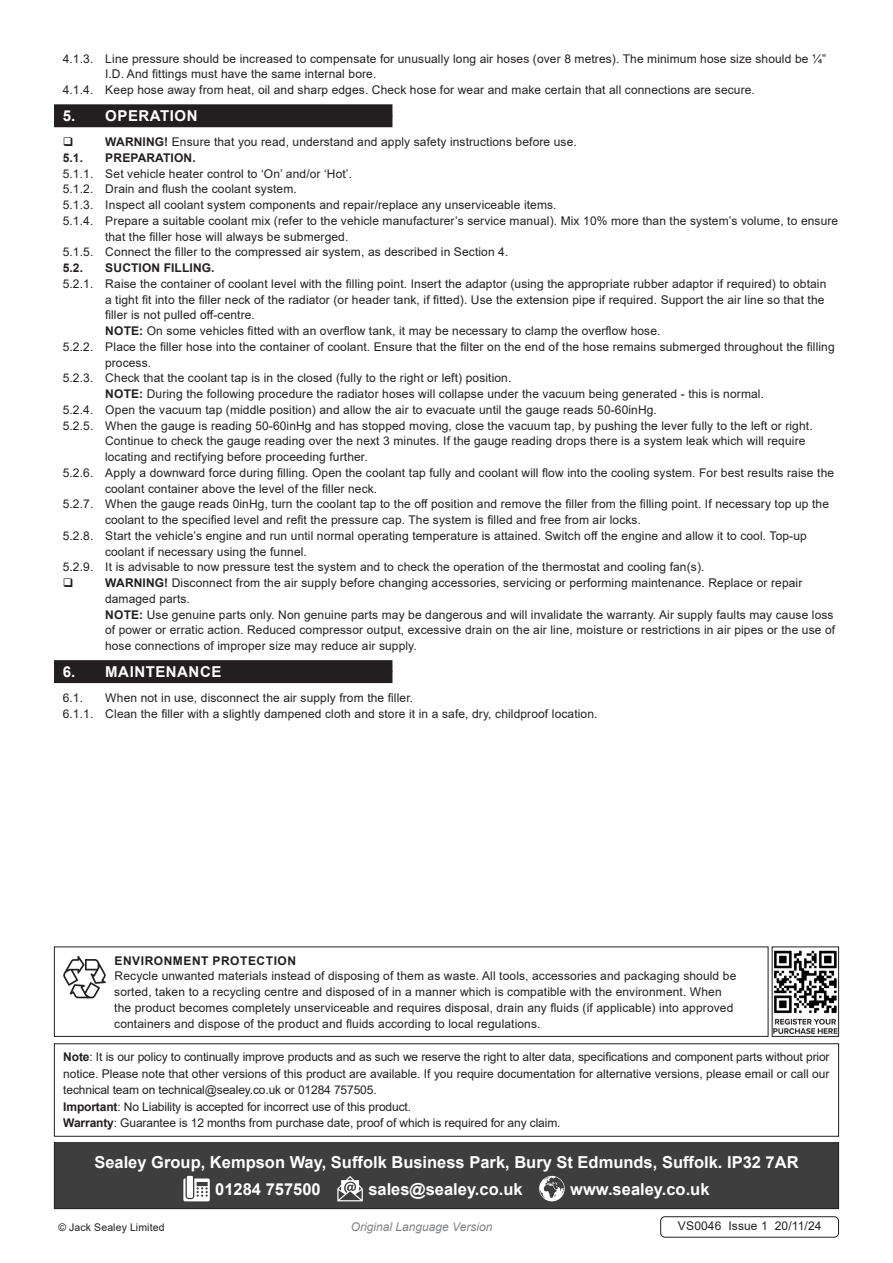
<style>
.page{position:relative;width:893px;height:1263px;background:#fff}
.page>*{position:absolute;margin:0;border:0;box-sizing:border-box;transform-origin:0 0}
.t1{font:700 16.5px "Arial";color:#fff}
.t2{font:700 15px "Arial";letter-spacing:.035em;color:#fff}
.Body{font:12px/15.8px "Arial";letter-spacing:.01em;color:#231f20}
.Important_Notification_Body{font:12px/16.5px "Arial";letter-spacing:-.01em;color:#231f20;text-align:justify}
.Body-2{font:700 12px "Arial";letter-spacing:.03em;color:#231f20}
.Body-3{font:700 12px "Arial";letter-spacing:.01em;color:#231f20}
.t3{font:italic 12px "Arial";color:#808285}
.Body__Footer{font:12px "Arial";letter-spacing:.01em;color:#231f20}
.Body__Justified__7pt{font:10.5px "Arial";letter-spacing:.01em;color:#231f20}
.s1{font-weight:700}
</style>
<div class="page">
<div style="left:54px;top:115px;width:338px;height:12px;background:#231f20"></div>
<div style="left:54px;top:104px;width:338px;height:12px;background:#231f20"></div>
<div style="left:54px;top:671px;width:338px;height:12px;background:#231f20"></div>
<div style="left:54px;top:660px;width:338px;height:12px;background:#231f20"></div>
<div style="left:54px;top:1043px;width:785px;height:94px;border:1px solid #231f20"></div>
<div style="left:54px;top:1142px;width:785px;height:66px;background:#3e3e3f"></div>
<svg style="left:183px;top:1178px;width:27px;height:23px"></svg>
<div style="left:187px;top:1176px;width:6px;height:22px;background:#fff"></div>
<svg style="left:337px;top:1176px;width:26px;height:25px"></svg>
<svg style="left:539px;top:1176px;width:26px;height:25px"></svg>
<div style="left:54px;top:1142px;width:785px;height:67px;border:1px solid #231f20"></div>
<div style="left:54px;top:946px;width:714px;height:91px;border:1px solid #231f20"></div>
<svg style="left:63px;top:956px;width:43px;height:42px"></svg>
<img style="left:774px;top:950px;width:63px;height:84px">
<div style="left:772px;top:946px;width:67px;height:91px;border:1px solid #231f20"></div>
<div style="left:660px;top:1216px;width:179px;height:21px;border:1px solid #231f20;border-radius:4px"></div>
<p class="Body" style="left:105px;top:51px;width:723px;text-indent:-42px">4.1.3. Line pressure should be increased to compensate for unusually long air hoses (over 8 metres). The minimum hose size should be ¼”<br>I.D. And fittings must have the same internal bore.</p>
<p class="Body" style="left:63px;top:82px;width:694px">4.1.4. Keep hose away from heat, oil and sharp edges. Check hose for wear and make certain that all connections are secure.</p>
<p class="t2" style="left:63px;top:105px;width:136px">5. OPERATION</p>
<p class="Body" style="left:105px;top:134px;width:473px"><span class="s1">WARNING!</span> Ensure that you read, understand and apply safety instructions before use.</p>
<p class="Body-2" style="left:63px;top:149px;width:22px">5.1.</p>
<p class="Body-3" style="left:105px;top:149px;width:92px">PREPARATION.</p>
<p class="Body" style="left:63px;top:165px;width:291px">5.1.1. Set vehicle heater control to ‘On’ and/or ‘Hot’.</p>
<p class="Body" style="left:63px;top:181px;width:236px">5.1.2. Drain and flush the coolant system.</p>
<p class="Body" style="left:63px;top:197px;width:495px">5.1.3. Inspect all coolant system components and repair/replace any unserviceable items.</p>
<p class="Body" style="left:105px;top:213px;width:735px;text-indent:-42px">5.1.4. Prepare a suitable coolant mix (refer to the vehicle manufacturer’s service manual). Mix 10% more than the system’s volume, to ensure that the filler hose will always be submerged.</p>
<p class="Body" style="left:63px;top:244px;width:447px">5.1.5. Connect the filler to the compressed air system, as described in Section 4.</p>
<p class="Body-2" style="left:63px;top:259px;width:22px">5.2.</p>
<p class="Body-3" style="left:105px;top:259px;width:111px">SUCTION FILLING.</p>
<p class="Body" style="left:105px;top:276px;width:723px;text-indent:-42px">5.2.1. Raise the container of coolant level with the filling point. Insert the adaptor (using the appropriate rubber adaptor if required) to obtain a tight fit into the filler neck of the radiator (or header tank, if fitted). Use the extension pipe if required. Support the air line so that the filler is not pulled off-centre.<br><span class="s1">NOTE:</span> On some vehicles fitted with an overflow tank, it may be necessary to clamp the overflow hose.</p>
<p class="Body" style="left:105px;top:339px;width:731px;text-indent:-42px">5.2.2. Place the filler hose into the container of coolant. Ensure that the filter on the end of the hose remains submerged throughout the filling process.</p>
<p class="Body" style="left:105px;top:370px;width:660px;text-indent:-43px">5.2.3. Check that the coolant tap is in the closed (fully to the right or left) position.<br><span class="s1">NOTE:</span> During the following procedure the radiator hoses will collapse under the vacuum being generated - this is normal.</p>
<p class="Body" style="left:63px;top:402px;width:596px">5.2.4. Open the vacuum tap (middle position) and allow the air to evacuate until the gauge reads 50-60inHg.</p>
<p class="Body" style="left:105px;top:417px;width:709px;text-indent:-42px">5.2.5. When the gauge is reading 50-60inHg and has stopped moving, close the vacuum tap, by pushing the lever fully to the left or right.<br>Continue to check the gauge reading over the next 3 minutes. If the gauge reading drops there is a system leak which will require locating and rectifying before proceeding further.</p>
<p class="Body" style="left:105px;top:465px;width:731px;text-indent:-42px">5.2.6. Apply a downward force during filling. Open the coolant tap fully and coolant will flow into the cooling system. For best results raise the coolant container above the level of the filler neck.</p>
<p class="Body" style="left:105px;top:496px;width:725px;text-indent:-42px">5.2.7. When the gauge reads 0inHg, turn the coolant tap to the off position and remove the filler from the filling point. If necessary top up the coolant to the specified level and refit the pressure cap. The system is filled and free from air locks.</p>
<p class="Body" style="left:105px;top:528px;width:703px;text-indent:-42px">5.2.8. Start the vehicle’s engine and run until normal operating temperature is attained. Switch off the engine and allow it to cool. Top-up coolant if necessary using the funnel.</p>
<p class="Body" style="left:63px;top:559px;width:643px">5.2.9. It is advisable to now pressure test the system and to check the operation of the thermostat and cooling fan(s).</p>
<p class="Body" style="left:105px;top:575px;width:732px"><span class="s1">WARNING!</span> Disconnect from the air supply before changing accessories, servicing or performing maintenance. Replace or repair damaged parts.<br><span class="s1">NOTE:</span> Use genuine parts only. Non genuine parts may be dangerous and will invalidate the warranty. Air supply faults may cause loss of power or erratic action. Reduced compressor output, excessive drain on the air line, moisture or restrictions in air pipes or the use of hose connections of improper size may reduce air supply.</p>
<p class="t2" style="left:63px;top:661px;width:160px">6. MAINTENANCE</p>
<p class="Body" style="left:63px;top:690px;width:22px">6.1.</p>
<p class="Body" style="left:105px;top:690px;width:309px">When not in use, disconnect the air supply from the filler.</p>
<p class="Body" style="left:63px;top:705px;width:536px">6.1.1. Clean the filler with a slightly dampened cloth and store it in a safe, dry, childproof location.</p>
<p class="Body-2" style="left:114px;top:952px;width:183px">ENVIRONMENT PROTECTION</p>
<p class="Body" style="left:114px;top:968px;width:624px">Recycle unwanted materials instead of disposing of them as waste. All tools, accessories and packaging should be sorted, taken to a recycling centre and disposed of in a manner which is compatible with the environment. When the product becomes completely unserviceable and requires disposal, drain any fluids (if applicable) into approved containers and dispose of the product and fluids according to local regulations.</p>
<p class="Important_Notification_Body" style="left:63px;top:1049px;width:768px"><span class="s1">Note</span>: It is our policy to continually improve products and as such we reserve the right to alter data, specifications and component parts without prior notice. Please note that other versions of this product are available. If you require documentation for alternative versions, please email or call our technical team on technical@sealey.co.uk or 01284 757505.</p>
<p class="Important_Notification_Body" style="left:63px;top:1098px;width:349px"><span class="s1">Important</span>: No Liability is accepted for incorrect use of this product.</p>
<p class="Important_Notification_Body" style="left:63px;top:1115px;width:499px"><span class="s1">Warranty</span>: Guarantee is 12 months from purchase date, proof of which is required for any claim.</p>
<p class="t1" style="left:94px;top:1151px;width:706px">Sealey Group, Kempson Way, Suffolk Business Park, Bury St Edmunds, Suffolk. IP32 7AR</p>
<p class="t1" style="left:215px;top:1177px;width:107px">01284 757500</p>
<p class="t1" style="left:368px;top:1177px;width:156px">sales@sealey.co.uk</p>
<p class="t1" style="left:570px;top:1177px;width:141px">www.sealey.co.uk</p>
<p class="Body__Justified__7pt" style="left:58px;top:1220px;width:108px">© Jack Sealey Limited</p>
<p class="t3" style="left:351px;top:1219px;width:143px">Original Language Version</p>
<p class="Body__Footer" style="left:678px;top:1217px;width:145px">VS0046 Issue 1 20/11/24</p>
</div>
